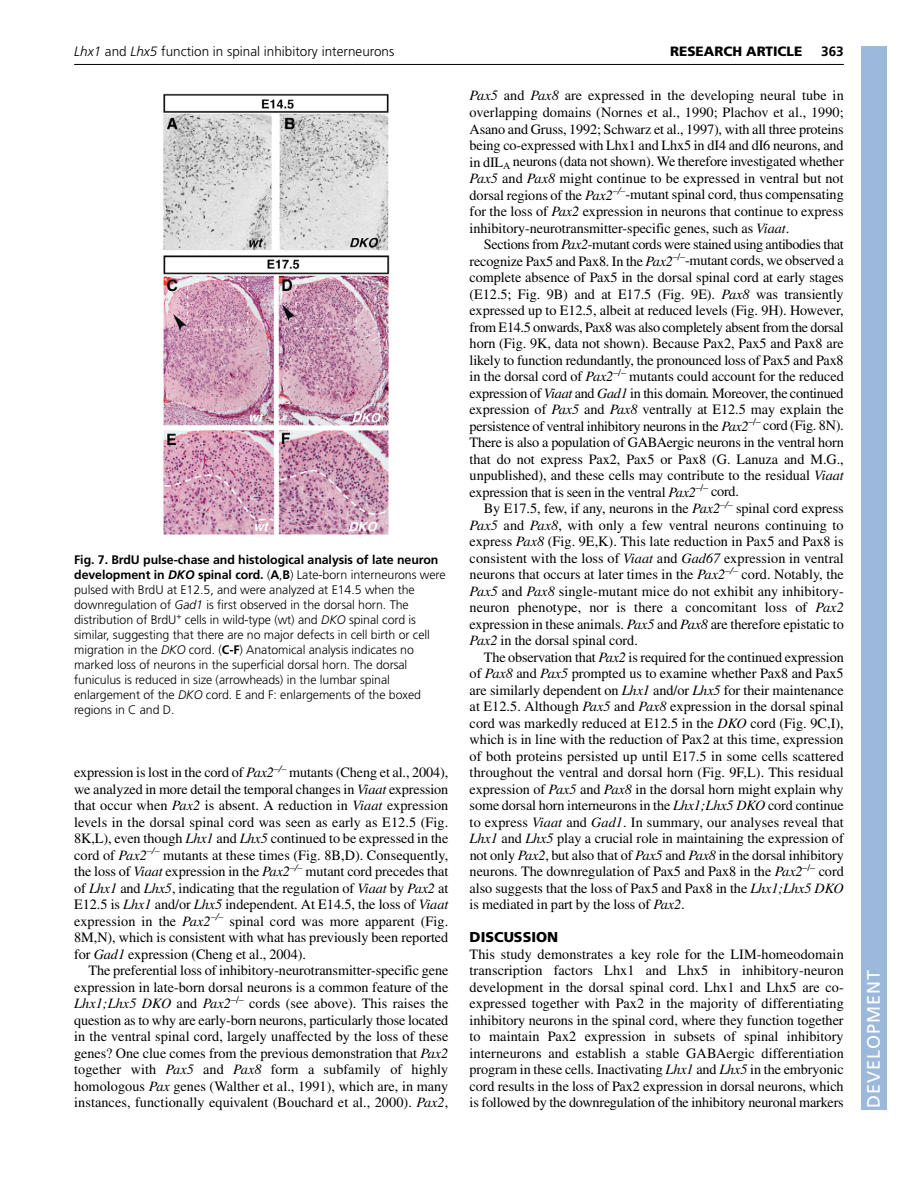
<style>
.page{position:relative;width:918px;height:1188px;background:#fff}
.page>*{position:absolute;margin:0;border:0;box-sizing:border-box;transform-origin:0 0}
.t1{font:18px "Frutiger LT Std";letter-spacing:.055em;color:#fff}
.t2{font:14.25px/16.5px "Times";letter-spacing:-.005em;color:#000;text-align:justify}
.t3{font:900 14.25px "Frutiger LT Std";color:#000}
.t4{font:300 13.5px "Frutiger LT Std";color:#000}
.t5{font:900 13.5px "Frutiger LT Std";color:#000}
.t6{font:700 13.5px "Frutiger LT Std";color:#000}
.t7{font:300 12.3px/15px "Frutiger LT Std";letter-spacing:-.005em;color:#000}
.s1{font-style:italic}
.s2{font-weight:700}
.s3{font-weight:700;font-style:italic}
</style>
<div class="page">
<div style="left:861px;top:46px;width:25px;height:1064px;background:#9cb9db"></div>
<hr style="left:74px;top:64px;width:770px;height:1px;background:#000">
<img style="left:163px;top:93px;width:227px;height:442px">
<p class="t4" style="left:74px;top:46px;width:322px"><span class="s1">Lhx1</span> and <span class="s1">Lhx5</span> function in spinal inhibitory interneurons</p>
<p class="t5" style="left:670px;top:46px;width:134px">RESEARCH ARTICLE</p>
<p class="t6" style="left:821px;top:46px;width:24px">363</p>
<p class="t7" style="left:74px;top:553px;width:373px"><span class="s2">Fig. 7. BrdU pulse-chase and histological analysis of late neuron development in</span> <span class="s3">DKO</span> <span class="s2">spinal cord.</span> (<span class="s2">A</span>,<span class="s2">B</span>) Late-born interneurons were pulsed with BrdU at E12.5, and were analyzed at E14.5 when the downregulation of <span class="s1">Gad1</span> is first observed in the dorsal horn. The distribution of BrdU<sup>+</sup> cells in wild-type (wt) and <span class="s1">DKO</span> spinal cord is similar, suggesting that there are no major defects in cell birth or cell migration in the <span class="s1">DKO</span> cord. (<span class="s2">C-F</span>) Anatomical analysis indicates no marked loss of neurons in the superficial dorsal horn. The dorsal funiculus is reduced in size (arrowheads) in the lumbar spinal enlargement of the <span class="s1">DKO</span> cord. E and F: enlargements of the boxed regions in C and D.</p>
<p class="t2" style="left:74px;top:766px;width:376px">expression is lost in the cord of <span class="s1">Pax2</span><sup>–/–</sup> mutants (Cheng et al., 2004), we analyzed in more detail the temporal changes in <span class="s1">Viaat</span> expression that occur when <span class="s1">Pax2</span> is absent. A reduction in <span class="s1">Viaat</span> expression levels in the dorsal spinal cord was seen as early as E12.5 (Fig.<br>8K,L), even though <span class="s1">Lhx1</span> and <span class="s1">Lhx5</span> continued to be expressed in the cord of <span class="s1">Pax2</span><sup>–/–</sup> mutants at these times (Fig. 8B,D). Consequently, the loss of <span class="s1">Viaat</span> expression in the <span class="s1">Pax2</span><sup>–/–</sup> mutant cord precedes that of <span class="s1">Lhx1</span> and <span class="s1">Lhx5</span>, indicating that the regulation of <span class="s1">Viaat</span> by <span class="s1">Pax2</span> at E12.5 is <span class="s1">Lhx1</span> and/or <span class="s1">Lhx5</span> independent. At E14.5, the loss of <span class="s1">Viaat </span>expression in the <span class="s1">Pax2</span><sup>–/–</sup> spinal cord was more apparent (Fig.<br>8M,N), which is consistent with what has previously been reported for <span class="s1">Gad1</span> expression (Cheng et al., 2004).</p>
<p class="t2" style="left:74px;top:964px;width:376px;text-indent:14px">The preferential loss of inhibitory-neurotransmitter-specific gene expression in late-born dorsal neurons is a common feature of the <span class="s1">Lhx1;Lhx5 DKO</span> and <span class="s1">Pax2</span><sup>–/–</sup> cords (see above). This raises the question as to why are early-born neurons, particularly those located in the ventral spinal cord, largely unaffected by the loss of these genes? One clue comes from the previous demonstration that <span class="s1">Pax2 </span>together with <span class="s1">Pax5</span> and <span class="s1">Pax8</span> form a subfamily of highly homologous <span class="s1">Pax</span> genes (Walther et al., 1991), which are, in many instances, functionally equivalent (Bouchard et al., 2000). <span class="s1">Pax2</span>,</p>
<p class="t2" style="left:470px;top:89px;width:376px"><span class="s1">Pax5</span> and <span class="s1">Pax8</span> are expressed in the developing neural tube in overlapping domains (Nornes et al., 1990; Plachov et al., 1990; Asano and Gruss, 1992; Schwarz et al., 1997), with all three proteins being co-expressed with Lhx1 and Lhx5 in dI4 and dI6 neurons, and in dIL<sub>A</sub> neurons (data not shown). We therefore investigated whether <span class="s1">Pax5</span> and <span class="s1">Pax8</span> might continue to be expressed in ventral but not dorsal regions of the <span class="s1">Pax2</span><sup>–/–</sup>-mutant spinal cord, thus compensating for the loss of <span class="s1">Pax2</span> expression in neurons that continue to express inhibitory-neurotransmitter-specific genes, such as <span class="s1">Viaat</span>.</p>
<p class="t2" style="left:470px;top:237px;width:376px;text-indent:14px">Sections from <span class="s1">Pax2</span>-mutant cords were stained using antibodies that recognize Pax5 and Pax8. In the <span class="s1">Pax2</span><sup>–/–</sup>-mutant cords, we observed a complete absence of Pax5 in the dorsal spinal cord at early stages (E12.5; Fig. 9B) and at E17.5 (Fig. 9E). <span class="s1">Pax8</span> was transiently expressed up to E12.5, albeit at reduced levels (Fig. 9H). However, from E14.5 onwards, Pax8 was also completely absent from the dorsal horn (Fig. 9K, data not shown). Because Pax2, Pax5 and Pax8 are likely to function redundantly, the pronounced loss of Pax5 and Pax8 in the dorsal cord of <span class="s1">Pax2</span><sup>–/–</sup> mutants could account for the reduced expression of <span class="s1">Viaat</span> and <span class="s1">Gad1</span> in this domain<span class="s1">.</span> Moreover, the continued expression of <span class="s1">Pax5</span> and <span class="s1">Pax8</span> ventrally at E12.5 may explain the persistence of ventral inhibitory neurons in the <span class="s1">Pax2</span><sup>–/–</sup> cord (Fig. 8N).<br>There is also a population of GABAergic neurons in the ventral horn that do not express Pax2, Pax5 or Pax8 (G. Lanuza and M.G., unpublished), and these cells may contribute to the residual <span class="s1">Viaat </span>expression that is seen in the ventral <span class="s1">Pax2</span><sup>–/–</sup> cord.</p>
<p class="t2" style="left:470px;top:501px;width:376px;text-indent:14px">By E17.5, few, if any, neurons in the <span class="s1">Pax2</span><sup>–/–</sup> spinal cord express <span class="s1">Pax5</span> and <span class="s1">Pax8</span>, with only a few ventral neurons continuing to express <span class="s1">Pax8</span> (Fig. 9E,K). This late reduction in Pax5 and Pax8 is consistent with the loss of <span class="s1">Viaat</span> and <span class="s1">Gad67</span> expression in ventral neurons that occurs at later times in the <span class="s1">Pax2</span><sup>–/–</sup> cord. Notably, the <span class="s1">Pax5</span> and <span class="s1">Pax8</span> single-mutant mice do not exhibit any inhibitory&shy;neuron phenotype, nor is there a concomitant loss of <span class="s1">Pax2 </span>expression in these animals. <span class="s1">Pax5</span> and <span class="s1">Pax8</span> are therefore epistatic to <span class="s1">Pax2</span> in the dorsal spinal cord.</p>
<p class="t2" style="left:470px;top:650px;width:376px;text-indent:14px">The observation that <span class="s1">Pax2</span> is required for the continued expression of <span class="s1">Pax8</span> and <span class="s1">Pax5</span> prompted us to examine whether Pax8 and Pax5 are similarly dependent on <span class="s1">Lhx1</span> and/or <span class="s1">Lhx5</span> for their maintenance at E12.5. Although <span class="s1">Pax5</span> and <span class="s1">Pax8</span> expression in the dorsal spinal cord was markedly reduced at E12.5 in the <span class="s1">DKO</span> cord (Fig. 9C,I), which is in line with the reduction of Pax2 at this time, expression of both proteins persisted up until E17.5 in some cells scattered throughout the ventral and dorsal horn (Fig. 9F,L). This residual expression of <span class="s1">Pax5</span> and <span class="s1">Pax8</span> in the dorsal horn might explain why some dorsal horn interneurons in the <span class="s1">Lhx1;Lhx5 DKO</span> cord continue to express <span class="s1">Viaat</span> and <span class="s1">Gad1</span>. In summary, our analyses reveal that <span class="s1">Lhx1</span> and <span class="s1">Lhx5</span> play a crucial role in maintaining the expression of not only <span class="s1">Pax2</span>, but also that of <span class="s1">Pax5</span> and <span class="s1">Pax8</span> in the dorsal inhibitory neurons. The downregulation of Pax5 and Pax8 in the <span class="s1">Pax2</span><sup>–/–</sup> cord also suggests that the loss of Pax5 and Pax8 in the <span class="s1">Lhx1;Lhx5 DKO </span>is mediated in part by the loss of <span class="s1">Pax2</span>.</p>
<p class="t3" style="left:470px;top:931px;width:90px">DISCUSSION</p>
<p class="t2" style="left:470px;top:947px;width:376px">This study demonstrates a key role for the LIM-homeodomain transcription factors Lhx1 and Lhx5 in inhibitory-neuron development in the dorsal spinal cord. Lhx1 and Lhx5 are co&shy;expressed together with Pax2 in the majority of differentiating inhibitory neurons in the spinal cord, where they function together to maintain Pax2 expression in subsets of spinal inhibitory interneurons and establish a stable GABAergic differentiation program in these cells. Inactivating <span class="s1">Lhx1</span> and <span class="s1">Lhx5</span> in the embryonic cord results in the loss of Pax2 expression in dorsal neurons, which is followed by the downregulation of the inhibitory neuronal markers</p>
<p class="t1" style="left:863px;top:1108px;width:140px;rotate:-90deg">DEVELOPMENT</p>
</div>
